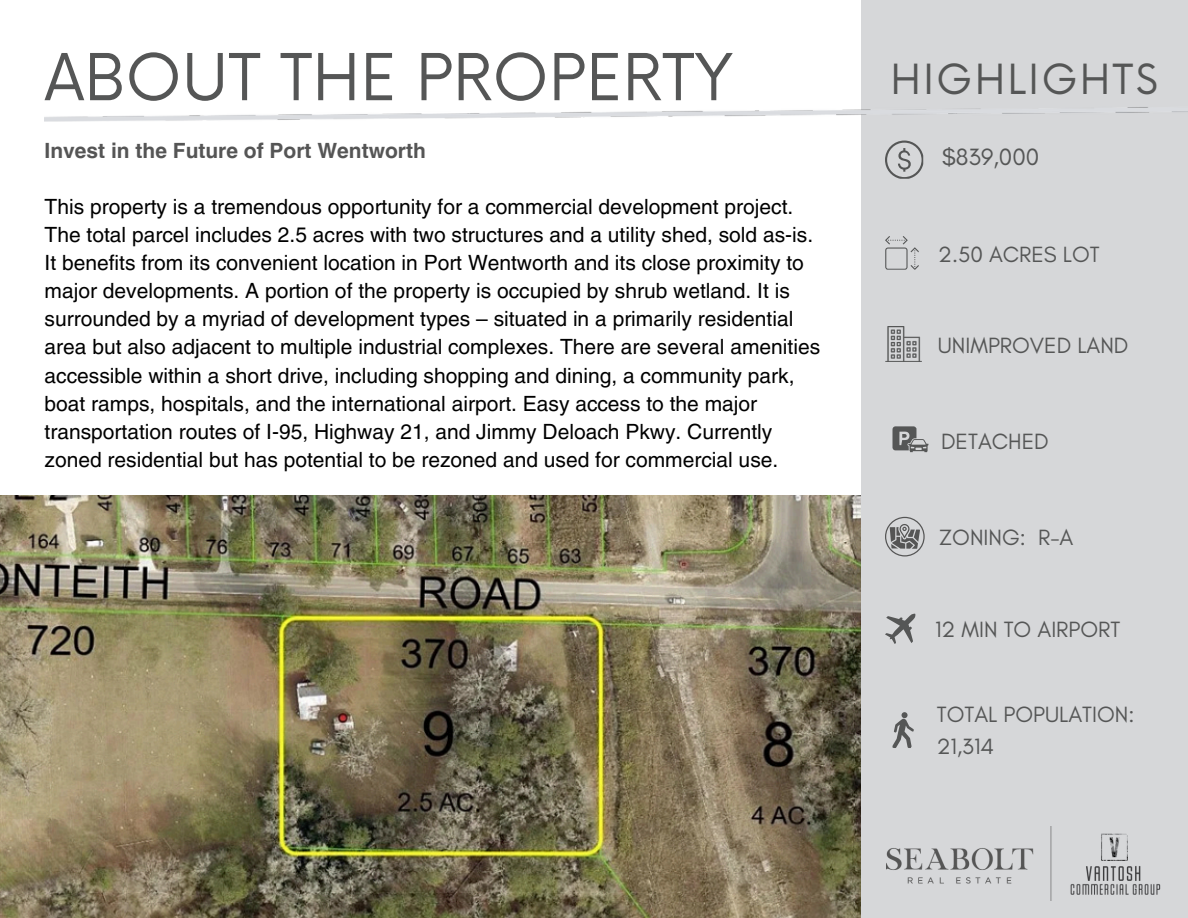
<style>
.page{position:relative;width:1188px;height:918px;background:#fff}
.page>*{position:absolute;margin:0;border:0;box-sizing:border-box;transform-origin:0 0}
.t1{font:63px "Now";color:#555656}
.t2{font:40.5px "Now";letter-spacing:.05em;color:#555656}
.t3{font:24px "Glacial Indifference";color:#555656}
.t4{font:22.5px/31.5px "Glacial Indifference";color:#555656}
.t5{font:21px/28.2px "Helvetica LT Pro";color:#000}
.t6{font:700 21px "Helvetica LT Pro";color:#555}
</style>
<div class="page">
<img style="left:0;top:495px;width:861px;height:423px">
<div style="left:861px;top:0;width:327px;height:918px;background:#d6d7d9"></div>
<img style="left:886px;top:826px;width:275px;height:74px">
<img style="left:45px;top:107px;width:1143px;height:14px">
<svg style="left:885px;top:141px;width:38px;height:38px"></svg>
<svg style="left:885px;top:236px;width:34px;height:34px"></svg>
<img style="left:885px;top:327px;width:36px;height:35px">
<svg style="left:893px;top:426px;width:35px;height:26px"></svg>
<div style="left:901px;top:712px;width:7px;height:6px;background:#555656;border-radius:50%"></div>
<svg style="left:892px;top:719px;width:22px;height:29px"></svg>
<svg style="left:885px;top:517px;width:39px;height:39px"></svg>
<svg style="left:885px;top:614px;width:30px;height:30px"></svg>
<h3 class="t1" style="left:45px;top:42px;width:690px">ABOUT THE PROPERTY</h3>
<p class="t2" style="left:890px;top:56px;width:269px">HIGHLIGHTS</p>
<h2 class="t6" style="left:45px;top:143px;width:383px">Invest in the Future of Port Wentworth</h2>
<h4 class="t5" style="left:45px;top:194px;width:777px">This property is a tremendous opportunity for a commercial development project.<br>The total parcel includes 2.5 acres with two structures and a utility shed, sold as-is.<br>It benefits from its convenient location in Port Wentworth and its close proximity to major developments. A portion of the property is occupied by shrub wetland. It is surrounded by a myriad of development types – situated in a primarily residential area but also adjacent to multiple industrial complexes. There are several amenities accessible within a short drive, including shopping and dining, a community park, boat ramps, hospitals, and the international airport. Easy access to the major transportation routes of I-95, Highway 21, and Jimmy Deloach Pkwy. Currently zoned residential but has potential to be rezoned and used for commercial use.</h4>
<h3 class="t3" style="left:942px;top:142px;width:99px">$839,000</h3>
<h3 class="t4" style="left:938px;top:239px;width:163px">2.50 ACRES LOT</h3>
<p class="t4" style="left:938px;top:330px;width:192px">UNIMPROVED LAND</p>
<h3 class="t4" style="left:941px;top:425px;width:109px">DETACHED</h3>
<h3 class="t4" style="left:939px;top:521px;width:136px">ZONING: R-A</h3>
<p class="t4" style="left:935px;top:614px;width:187px">12 MIN TO AIRPORT</p>
<h3 class="t4" style="left:937px;top:699px;width:199px">TOTAL POPULATION:<br>21,314</h3>
</div>
